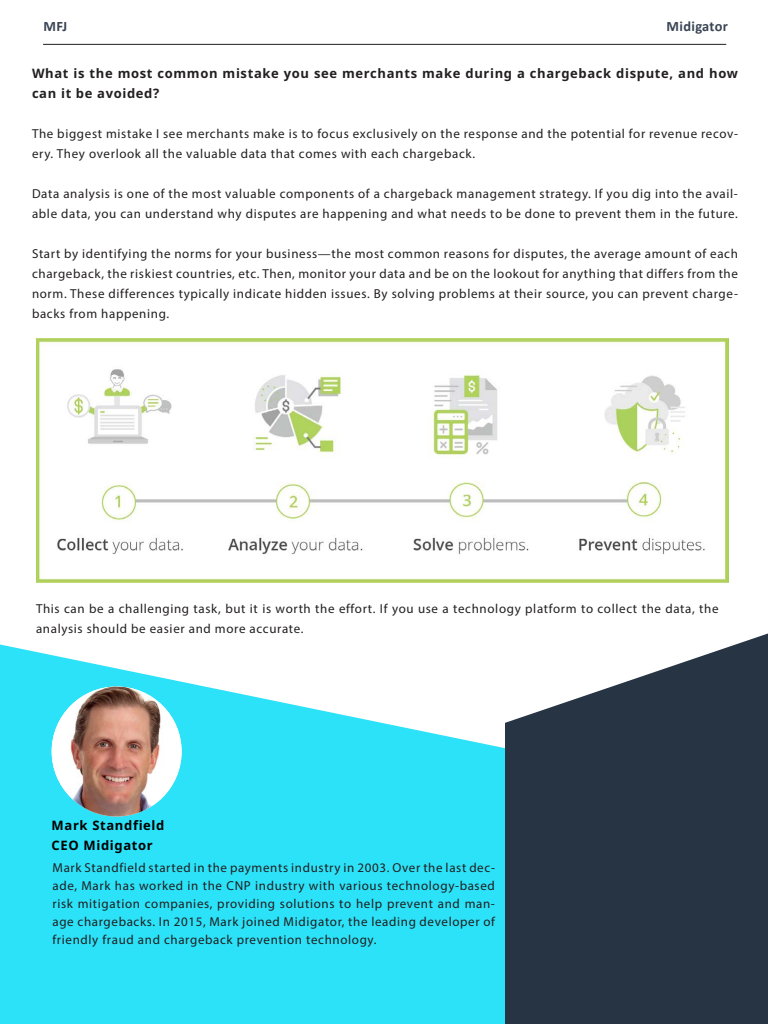
<style>
.page{position:relative;width:768px;height:1024px;background:#fff}
.page>*{position:absolute;margin:0;border:0;box-sizing:border-box;transform-origin:0 0}
.t1{font:700 14.4px "Calibri";letter-spacing:.025em;color:#394454}
.t2{font:13px/20px "Myriad Pro";letter-spacing:.05em;color:#221f20}
.t3{font:700 13px/20px "Noto Sans";letter-spacing:.05em;color:#221f20}
.t4{font:700 13px/20px "Noto Sans";letter-spacing:.05em;color:#000}
</style>
<div class="page">
<hr style="left:43px;top:44px;width:683px;height:1px;background:#221f20">
<svg style="left:0;top:644px;width:505px;height:380px;background:#4ae6f8"></svg>
<svg style="left:505px;top:633px;width:263px;height:391px;background:#3f4b59"></svg>
<img style="left:52px;top:686px;width:130px;height:130px;border-radius:65px">
<img style="left:36px;top:338px;width:692px;height:245px">
<p class="t1" style="left:43px;top:16px;width:25px">MFJ</p>
<p class="t1" style="left:667px;top:16px;width:63px">Midigator</p>
<p class="t3" style="left:32px;top:64px;width:707px">What is the most common mistake you see merchants make during a chargeback dispute, and how can it be avoided?</p>
<p class="t2" style="left:32px;top:124px;width:708px">The biggest mistake I see merchants make is to focus exclusively on the response and the potential for revenue recov-</p>
<p class="t2" style="left:32px;top:144px;width:445px">ery. They overlook all the valuable data that comes with each chargeback.</p>
<p class="t2" style="left:32px;top:184px;width:707px">Data analysis is one of the most valuable components of a chargeback management strategy If. you dig into the avail-</p>
<p class="t2" style="left:32px;top:204px;width:707px">able data, you can understand why disputes are happening and what needs to be done to prevent them in the future.</p>
<p class="t2" style="left:32px;top:244px;width:708px">Start by identifying the norms for your business—the most common reasons for disputes, the average amount of each chargeback, the riskiest countries, etc. Then, monitor your data and be on the lookout for anything that differs from the</p>
<p class="t2" style="left:32px;top:304px;width:139px">backs from happening.</p>
<p class="t2" style="left:32px;top:284px;width:708px">norm. These differences typically indicate hidden issues. By solving problems at their source, you can prevent charge-</p>
<p class="t2" style="left:36px;top:599px;width:684px">This can be a challenging task, but it is worth the effort If. you use a technology platform to collect the data, the analysis should be easier and more accurate.</p>
<p class="t4" style="left:52px;top:816px;width:114px">Mark Standfield<br>CEO Midigator</p>
<p class="t2" style="left:52px;top:875px;width:444px">ade, Mark has worked in the CNP industry with various technology-based</p>
<p class="t2" style="left:52px;top:857px;width:444px">Mark Standfield started in the payments industry in 2003. Over the last dec-</p>
<p class="t2" style="left:52px;top:893px;width:444px">risk mitigation companies, providing solutions to help prevent and man-</p>
<p class="t2" style="left:52px;top:929px;width:326px">friendly fraud and chargeback prevention technology.</p>
<p class="t2" style="left:52px;top:911px;width:444px">age chargebacks In. 2015, Mark joined Midigator, the leading developer of</p>
</div>
